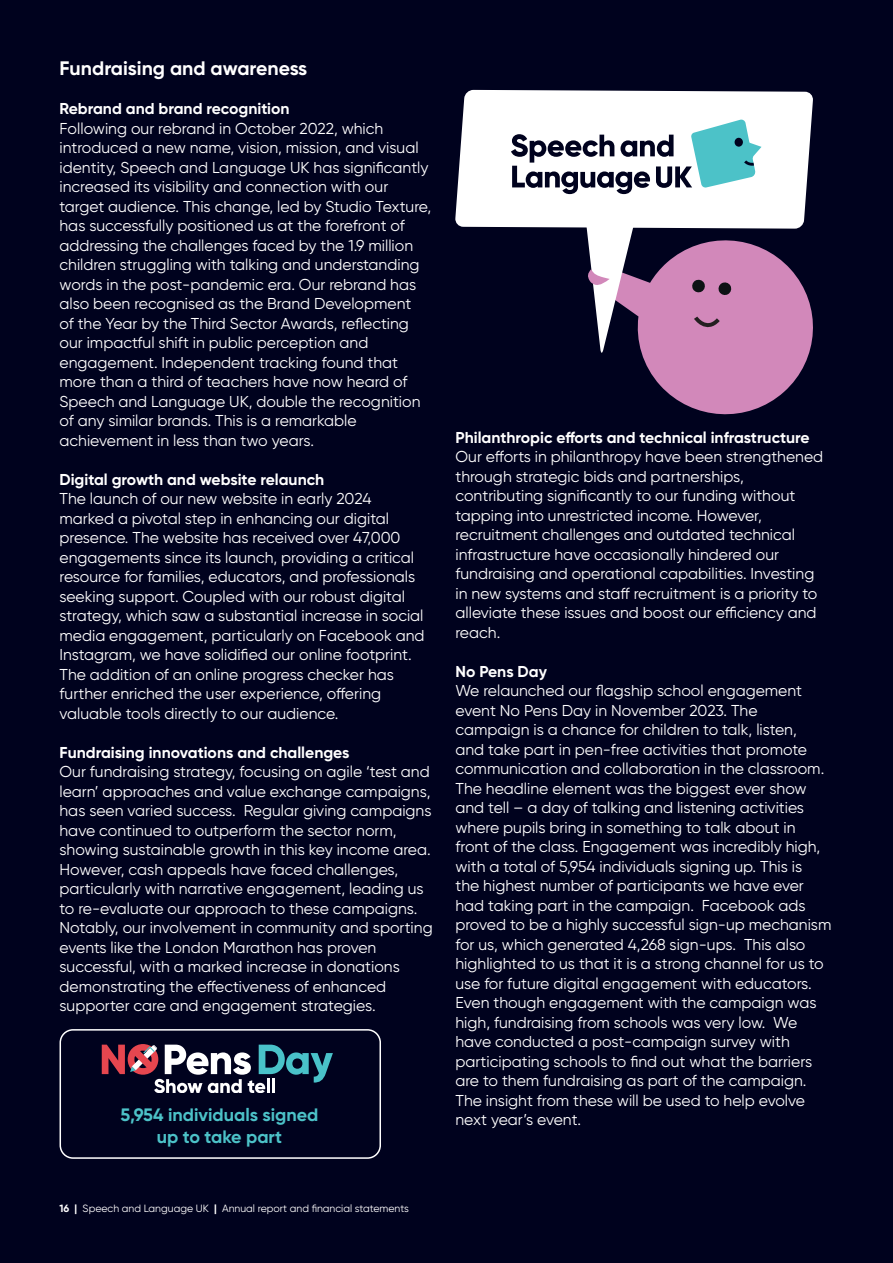
<style>
.page{position:relative;width:893px;height:1263px;background:#00021e}
.page>*{position:absolute;margin:0;border:0;box-sizing:border-box;transform-origin:0 0}
.t1{font:700 19.5px "Gilroy";color:#fff}
.t2{font:700 18px/21.6px "Gilroy";color:#4cc2c8;text-align:center}
.t3{font:15.75px/19.5px "Gilroy";color:#fff}
.t4{font:700 15.75px "Gilroy";color:#fff}
.t5{font:10.5px "Gilroy";color:#fff}
.s1{font-weight:700}
</style>
<div class="page">
<svg style="left:455px;top:90px;width:358px;height:138px;background:#efeff1"></svg>
<svg style="left:511px;top:119px;width:302px;height:296px"></svg>
<div style="left:60px;top:1029px;width:321px;height:130px;border:2px solid #fff;border-radius:13px"></div>
<svg style="left:102px;top:1044px;width:231px;height:49px"></svg>
<p class="t1" style="left:60px;top:56px;width:249px">Fundraising and awareness</p>
<p class="t4" style="left:60px;top:99px;width:232px">Rebrand and brand recognition</p>
<p class="t3" style="left:60px;top:118px;width:373px">Following our rebrand in October 2022, which introduced a new name, vision, mission, and visual identity, Speech and Language UK has significantly increased its visibility and connection with our target audience. This change, led by Studio Texture, has successfully positioned us at the forefront of addressing the challenges faced by the 1.9 million children struggling with talking and understanding words in the post-pandemic era. Our rebrand has also been recognised as the Brand Development<br>of the Year by the Third Sector Awards, reflecting our impactful shift in public perception and engagement. Independent tracking found that more than a third of teachers have now heard of Speech and Language UK, double the recognition of any similar brands. This is a remarkable achievement in less than two years.</p>
<p class="t4" style="left:60px;top:469px;width:266px">Digital growth and website relaunch</p>
<p class="t3" style="left:60px;top:489px;width:367px">The launch of our new website in early 2024 marked a pivotal step in enhancing our digital presence. The website has received over 47,000 engagements since its launch, providing a critical resource for families, educators, and professionals seeking support. Coupled with our robust digital strategy, which saw a substantial increase in social media engagement, particularly on Facebook and Instagram, we have solidified our online footprint.<br>The addition of an online progress checker has further enriched the user experience, offering valuable tools directly to our audience.</p>
<p class="t4" style="left:60px;top:742px;width:291px">Fundraising innovations and challenges</p>
<p class="t3" style="left:60px;top:762px;width:375px">Our fundraising strategy, focusing on agile ‘test and learn’ approaches and value exchange campaigns, has seen varied success. Regular giving campaigns have continued to outperform the sector norm, showing sustainable growth in this key income area.<br>However, cash appeals have faced challenges, particularly with narrative engagement, leading us to re-evaluate our approach to these campaigns.<br>Notably, our involvement in community and sporting events like the London Marathon has proven successful, with a marked increase in donations demonstrating the effectiveness of enhanced supporter care and engagement strategies.</p>
<p class="t2" style="left:121px;top:1104px;width:199px">5,954 individuals signed up to take part</p>
<p class="t5" style="left:60px;top:1202px;width:351px"><span class="s1">16 |</span> Speech and Language UK <span class="s1">|</span> Annual report and financial statements</p>
<p class="t4" style="left:455px;top:427px;width:356px">Philanthropic efforts and technical infrastructure</p>
<p class="t3" style="left:455px;top:447px;width:369px">Our efforts in philanthropy have been strengthened through strategic bids and partnerships, contributing significantly to our funding without tapping into unrestricted income. However, recruitment challenges and outdated technical infrastructure have occasionally hindered our fundraising and operational capabilities. Investing in new systems and staff recruitment is a priority to alleviate these issues and boost our efficiency and reach.</p>
<p class="t4" style="left:455px;top:661px;width:93px">No Pens Day</p>
<p class="t3" style="left:455px;top:681px;width:377px">We relaunched our flagship school engagement event No Pens Day in November 2023. The campaign is a chance for children to talk, listen,<br>and take part in pen-free activities that promote communication and collaboration in the classroom.<br>The headline element was the biggest ever show and tell – a day of talking and listening activities where pupils bring in something to talk about in front of the class. Engagement was incredibly high, with a total of 5,954 individuals signing up. This is<br>the highest number of participants we have ever had taking part in the campaign. Facebook ads proved to be a highly successful sign-up mechanism for us, which generated 4,268 sign-ups. This also highlighted to us that it is a strong channel for us to use for future digital engagement with educators.<br>Even though engagement with the campaign was high, fundraising from schools was very low. We have conducted a post-campaign survey with participating schools to find out what the barriers are to them fundraising as part of the campaign.<br>The insight from these will be used to help evolve next year’s event.</p>
</div>
